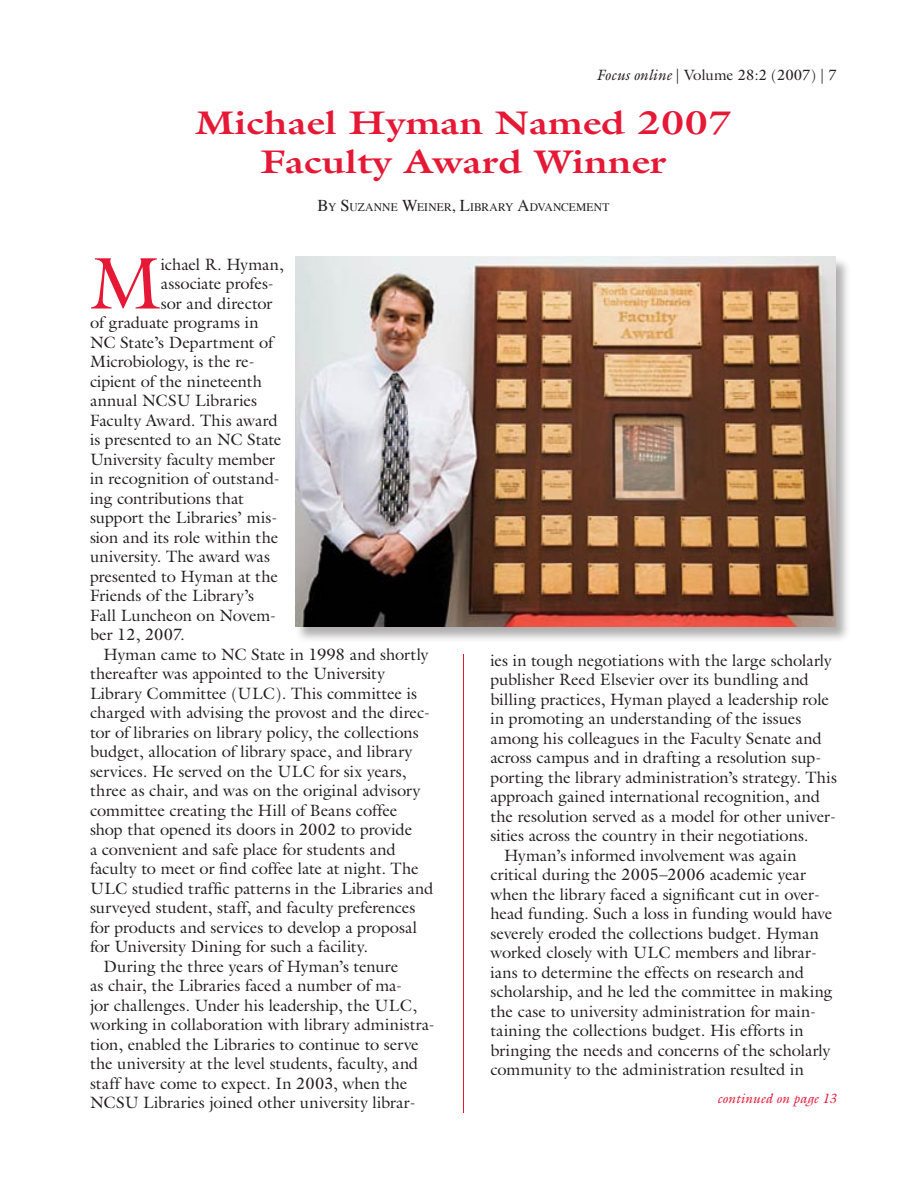
<style>
.page{position:relative;width:918px;height:1188px;background:#fff}
.page>*{position:absolute;margin:0;border:0;box-sizing:border-box;transform-origin:0 0}
.Body_text{font:73.8px "Galliard";color:#e51836}
.Headline_Red{font:700 33px/39.6px "Galliard";color:#e51836;text-align:center;scale:1.2 1}
.Body_text-2{font:16.5px/19.5px "Galliard";color:#231f20}
.t1{font:15px "Galliard";color:#231f20}
.continued_to{font:italic 13.5px "Galliard";color:#e51836}
.Author_credit{font:11.55px "Times";letter-spacing:.02em;color:#231f20}
.s1{font-style:italic}
.s2{font-size:16.5px}
</style>
<div class="page">
<div style="left:294px;top:256px;width:563px;height:393px;background:#231f20;opacity:.36"></div>
<img style="left:295px;top:257px;width:540px;height:370px">
<hr style="left:463px;top:654px;width:1px;height:459px;background:#e51836">
<p class="t1" style="left:596px;top:65px;width:242px"><span class="s1">Focus online</span> | Volume 28:2 (2007) | 7</p>
<p class="Headline_Red" style="left:195px;top:102px;width:449px">Michael Hyman Named 2007<br>Faculty Award Winner</p>
<p class="Author_credit" style="left:318px;top:196px;width:293px"><span class="s2">B</span>Y <span class="s2">S</span>UZANNE <span class="s2">W</span>EINER<span class="s2">, L</span>IBRARY <span class="s2">A</span>DVANCEMENT</p>
<p class="Body_text" style="left:90px;top:237px;width:70px">M</p>
<p class="Body_text-2" style="left:161px;top:254px;width:124px">ichael R. Hyman,</p>
<p class="Body_text-2" style="left:161px;top:273px;width:114px">associate profes-</p>
<p class="Body_text-2" style="left:161px;top:293px;width:113px">sor and director</p>
<p class="Body_text-2" style="left:90px;top:312px;width:170px">of graduate programs in</p>
<p class="Body_text-2" style="left:90px;top:332px;width:185px">NC State’s Department of</p>
<p class="Body_text-2" style="left:90px;top:351px;width:166px">Microbiology, is the re-</p>
<p class="Body_text-2" style="left:90px;top:371px;width:174px">cipient of the nineteenth</p>
<p class="Body_text-2" style="left:90px;top:390px;width:169px">annual NCSU Libraries</p>
<p class="Body_text-2" style="left:90px;top:410px;width:189px">Faculty Award. This award</p>
<p class="Body_text-2" style="left:90px;top:429px;width:193px">is presented to an NC State</p>
<p class="Body_text-2" style="left:90px;top:449px;width:187px">University faculty member</p>
<p class="Body_text-2" style="left:90px;top:468px;width:191px">in recognition of outstand-</p>
<p class="Body_text-2" style="left:90px;top:488px;width:155px">ing contributions that</p>
<p class="Body_text-2" style="left:90px;top:507px;width:189px">support the Libraries’ mis-</p>
<p class="Body_text-2" style="left:90px;top:527px;width:190px">sion and its role within the</p>
<p class="Body_text-2" style="left:90px;top:546px;width:181px">university. The award was</p>
<p class="Body_text-2" style="left:90px;top:566px;width:190px">presented to Hyman at the</p>
<p class="Body_text-2" style="left:90px;top:585px;width:166px">Friends of the Library’s</p>
<p class="Body_text-2" style="left:90px;top:605px;width:188px">Fall Luncheon on Novem-</p>
<p class="Body_text-2" style="left:90px;top:624px;width:96px">ber 12, 2007.</p>
<p class="Body_text-2" style="left:90px;top:644px;width:345px;text-indent:14px">Hyman came to NC State in 1998 and shortly thereafter was appointed to the University Library Committee (ULC). This committee is charged with advising the provost and the direc&shy;tor of libraries on library policy, the collections budget, allocation of library space, and library services. He served on the ULC for six years, three as chair, and was on the original advisory committee creating the Hill of Beans coffee shop that opened its doors in 2002 to provide<br>a convenient and safe place for students and faculty to meet or find coffee late at night. The ULC studied traffic patterns in the Libraries and surveyed student, staff, and faculty preferences for products and services to develop a proposal for University Dining for such a facility.</p>
<p class="Body_text-2" style="left:90px;top:956px;width:346px;text-indent:14px">During the three years of Hyman’s tenure<br>as chair, the Libraries faced a number of ma-<br>jor challenges. Under his leadership, the UL C, working in collaboration with library administra&shy;tion, enabled the Libraries to continue to serve the university at the level students, faculty, and staff have come to expect. In 2003, when the NCSU Libraries joined other university librar-</p>
<p class="Body_text-2" style="left:490px;top:650px;width:348px">ies in tough negotiations with the large scholarly publisher Reed Elsevier over its bundling and billing practices, Hyman played a leadership role in promoting an understanding of the issues among his colleagues in the Faculty Senate and across campus and in drafting a resolution sup&shy;porting the library administration’s strategy. This approach gained international recognition, and the resolution served as a model for other univer&shy;sities across the country in their negotiations.</p>
<p class="Body_text-2" style="left:490px;top:845px;width:344px;text-indent:14px">Hyman’s informed involvement was again critical during the 2005–2006 academic year when the library faced a significant cut in over&shy;head funding. Such a loss in funding would have severely eroded the collections budget. Hyman worked closely with ULC members and librar&shy;ians to determine the effects on research and scholarship, and he led the committee in making the case to university administration for main&shy;taining the collections budget. His efforts in bringing the needs and concerns of the scholarly community to the administration resulted in</p>
<p class="continued_to" style="left:717px;top:1090px;width:121px">continued on page 13</p>
</div>
